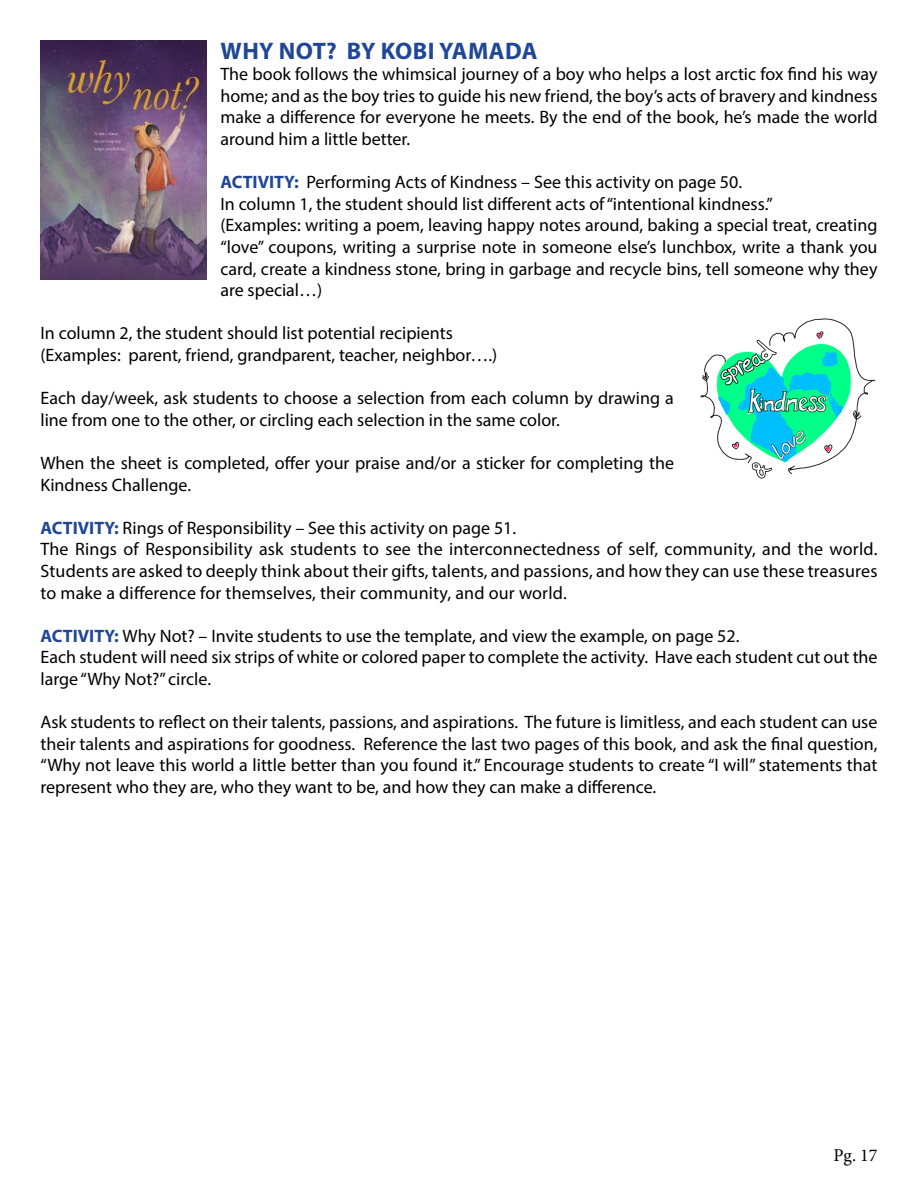
<style>
.page{position:relative;width:918px;height:1188px;background:#fff}
.page>*{position:absolute;margin:0;border:0;box-sizing:border-box;transform-origin:0 0}
.t1{font:700 24px "Myriad Pro";letter-spacing:.015em;color:#204696}
.t2{font:18px/21.6px "Myriad Pro";color:#000}
.t3{font:18px "Minion Pro";color:#000}
.s1{font-weight:700;color:#204696}
</style>
<div class="page">
<img style="left:41px;top:40px;width:166px;height:240px">
<img style="left:700px;top:318px;width:176px;height:161px">
<h1 class="t1" style="left:221px;top:35px;width:318px">WHY NOT? BY KOBI YAMADA</h1>
<p class="t2" style="left:220px;top:63px;width:659px;text-align:justify">The book follows the whimsical journey of a boy who helps a lost arctic fox find his way home; and as the boy tries to guide his new friend, the boy’s acts of bravery and kindness make a difference for everyone he meets. By the end of the book, he’s made the world around him a little better.</p>
<p class="t2" style="left:220px;top:171px;width:659px"><span class="s1">ACTIVITY:</span> Performing Acts of Kindness – See this activity on page 50.<br>In column 1, the student should list different acts of “intentional kindness.”<br>(Examples: writing a poem, leaving happy notes around, baking a special treat, creating “love” coupons, writing a surprise note in someone else’s lunchbox, write a thank you card, create a kindness stone, bring in garbage and recycle bins, tell someone why they are special…)</p>
<p class="t2" style="left:40px;top:322px;width:458px">In column 2, the student should list potential recipients (Examples: parent, friend, grandparent, teacher, neighbor….)</p>
<p class="t2" style="left:40px;top:387px;width:635px">Each day/week, ask students to choose a selection from each column by drawing a line from one to the other, or circling each selection in the same color.</p>
<p class="t2" style="left:40px;top:452px;width:635px">When the sheet is completed, offer your praise and/or a sticker for completing the<br>Kindness Challenge.</p>
<p class="t2" style="left:40px;top:517px;width:839px"><span class="s1">ACTIVITY:</span> Rings of Responsibility – See this activity on page 51.<br>The Rings of Responsibility ask students to see the interconnectedness of self, community, and the world.<br>Students are asked to deeply think about their gifts, talents, and passions, and how they can use these treasures to make a difference for themselves, their community, and our world.</p>
<p class="t2" style="left:40px;top:625px;width:839px"><span class="s1">ACTIVITY:</span> Why Not? – Invite students to use the template, and view the example, on page 52.<br>Each student will need six strips of white or colored paper to complete the activity. Have each student cut out the large “Why Not?” circle.</p>
<p class="t2" style="left:40px;top:711px;width:838px;text-align:justify">Ask students to reflect on their talents, passions, and aspirations. The future is limitless, and each student can use their talents and aspirations for goodness. Reference the last two pages of this book, and ask the final question, “Why not leave this world a little better than you found it.” Encourage students to create “I will” statements that represent who they are, who they want to be, and how they can make a difference.</p>
<p class="t3" style="left:833px;top:1143px;width:46px">Pg. 17</p>
</div>
